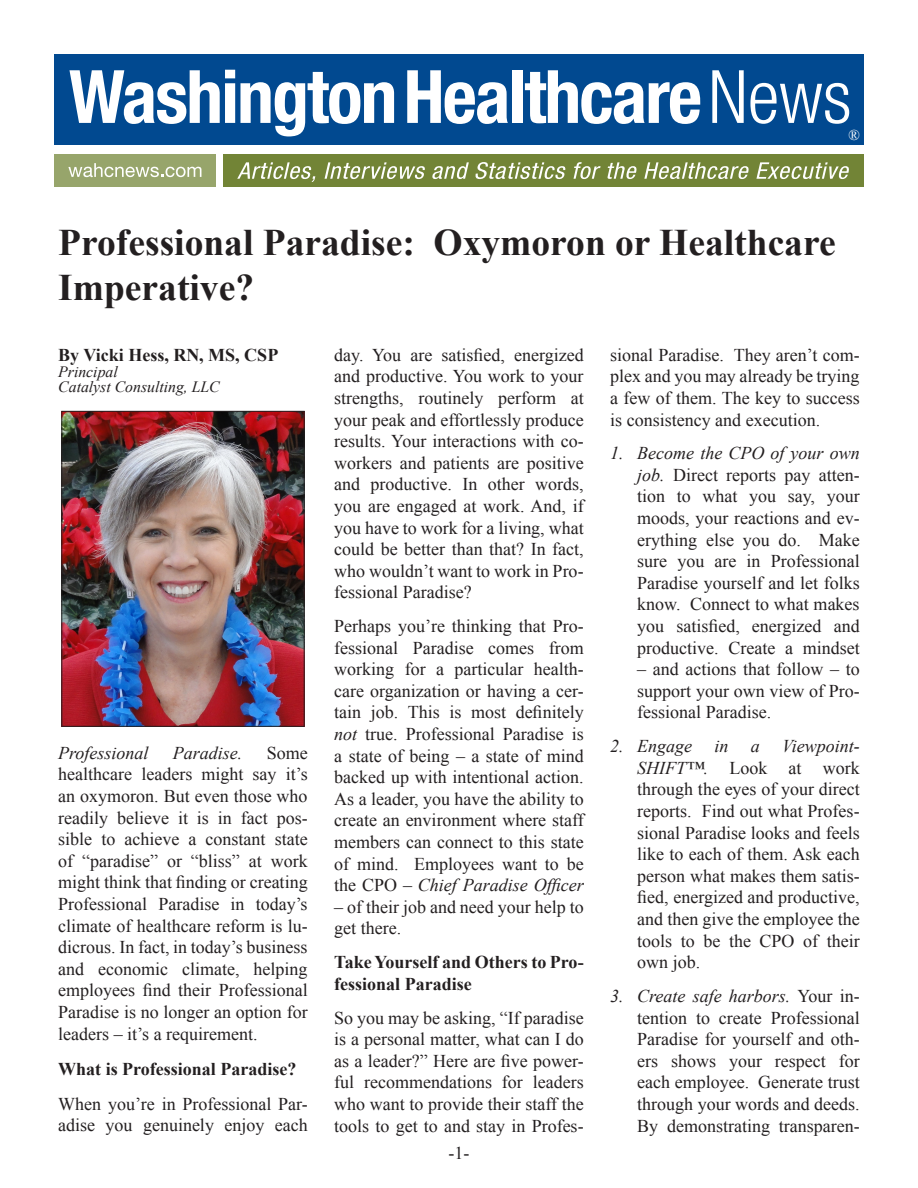
<style>
.page{position:relative;width:918px;height:1188px;background:#fff}
.page>*{position:absolute;margin:0;border:0;box-sizing:border-box;transform-origin:0 0}
.t1{font:700 37.5px/45px "Times New Roman";color:#231f20}
.t2{font:18px/21.6px "Times New Roman";color:#231f20;text-align:justify}
.t3{font:700 18px/21.6px "Times New Roman";color:#231f20}
.t4{font:italic 18px "Times New Roman";color:#231f20}
.t5{font:italic 15.75px "Times New Roman";color:#231f20}
.t6{font:15px "Times New Roman";color:#fff}
.s1{font-style:italic}
</style>
<div class="page">
<img style="left:64px;top:413px;width:238px;height:312px">
<div style="left:62px;top:411px;width:242px;height:316px;border:1px solid #231f20"></div>
<div style="left:54px;top:54px;width:810px;height:91px;background:#014990"></div>
<div style="left:54px;top:154px;width:162px;height:33px;background:#97a56b"></div>
<div style="left:224px;top:154px;width:640px;height:33px;background:#728436"></div>
<svg style="left:69px;top:70px;width:325px;height:66px"></svg>
<svg style="left:407px;top:70px;width:101px;height:54px"></svg>
<div style="left:512px;top:70px;width:11px;height:53px;background:#fff"></div>
<svg style="left:525px;top:70px;width:175px;height:54px"></svg>
<svg style="left:712px;top:70px;width:32px;height:53px"></svg>
<svg style="left:750px;top:83px;width:99px;height:41px"></svg>
<svg style="left:237px;top:162px;width:78px;height:20px"></svg>
<svg style="left:325px;top:162px;width:100px;height:17px"></svg>
<svg style="left:432px;top:162px;width:37px;height:17px"></svg>
<svg style="left:475px;top:162px;width:91px;height:17px"></svg>
<svg style="left:574px;top:162px;width:27px;height:17px"></svg>
<svg style="left:607px;top:162px;width:30px;height:17px"></svg>
<svg style="left:644px;top:162px;width:105px;height:17px"></svg>
<svg style="left:756px;top:162px;width:93px;height:17px"></svg>
<svg style="left:68px;top:163px;width:133px;height:14px"></svg>
<p class="t6" style="left:849px;top:125px;width:13px">®</p>
<p class="t1" style="left:58px;top:219px;width:779px">Professional Paradise: Oxymoron or Healthcare<br>Imperative?</p>
<p class="t3" style="left:58px;top:344px;width:222px">By Vicki Hess, RN, MS, CSP</p>
<p class="t5" style="left:58px;top:360px;width:61px">Principal</p>
<p class="t5" style="left:58px;top:376px;width:163px">Catalyst Consulting, LLC</p>
<p class="t4" style="left:58px;top:740px;width:92px">Professional</p>
<p class="t4" style="left:173px;top:740px;width:71px">Paradise.</p>
<p class="t2" style="left:58px;top:742px;width:251px;text-indent:208px">Some healthcare leaders might say it’s an oxymoron. But even those who readily believe it is in fact pos&shy;sible to achieve a constant state of “paradise” or “bliss” at work might think that finding or creating Professional Paradise in today’s climate of healthcare reform is lu&shy;dicrous. In fact, in today’s business and economic climate, helping employees find their Professional Paradise is no longer an option for leaders – it’s a requirement.</p>
<p class="t3" style="left:58px;top:1058px;width:240px">What is Professional Paradise?</p>
<p class="t2" style="left:58px;top:1093px;width:251px">When you’re in Professional Par&shy;adise you genuinely enjoy each</p>
<p class="t2" style="left:334px;top:344px;width:251px">day. You are satisfied, energized and productive. You work to your strengths, routinely perform at your peak and effortlessly produce results. Your interactions with co&shy;workers and patients are positive and productive. In other words, you are engaged at work. And, if you have to work for a living, what could be better than that? In fact, who wouldn’t want to work in Pro&shy;fessional Paradise?</p>
<p class="t2" style="left:334px;top:615px;width:251px">Perhaps you’re thinking that Pro&shy;fessional Paradise comes from working for a particular health&shy;care organization or having a cer&shy;tain job. This is most definitely <span class="s1">not</span> true. Professional Paradise is a state of being – a state of mind backed up with intentional action.<br>As a leader, you have the ability to create an environment where staff members can connect to this state of mind. Employees want to be the CPO – <span class="s1">Chief Paradise Officer</span></p>
<p class="t2" style="left:334px;top:896px;width:251px">– of their job and need your help to get there.</p>
<p class="t3" style="left:334px;top:951px;width:251px">Take Yourself and Others to Pro&shy;fessional Paradise</p>
<p class="t2" style="left:334px;top:1006px;width:251px">So you may be asking, “If paradise is a personal matter, what can I do as a leader?” Here are five power&shy;ful recommendations for leaders who want to provide their staff the tools to get to and stay in Profes-</p>
<p class="t2" style="left:449px;top:1142px;width:22px">-1-</p>
<p class="t2" style="left:610px;top:344px;width:251px">sional Paradise. They aren’t com&shy;plex and you may already be trying a few of them. The key to success is consistency and execution.</p>
<p class="t2" style="left:637px;top:442px;width:224px;text-indent:-27px"><span class="s1">1. Become the CPO of your own job.</span> Direct reports pay atten&shy;tion to what you say, your moods, your reactions and ev&shy;erything else you do. Make sure you are in Professional Paradise yourself and let folks know. Connect to what makes you satisfied, energized and productive. Create a mindset</p>
<p class="t2" style="left:637px;top:658px;width:224px">– and actions that follow – to support your own view of Pro&shy;fessional Paradise.</p>
<p class="t2" style="left:637px;top:735px;width:224px;text-indent:-27px"><span class="s1">2. Engage in a Viewpoint-SHIFT™.</span> Look at work through the eyes of your direct reports. Find out what Profes&shy;sional Paradise looks and feels like to each of them. Ask each person what makes them satis&shy;fied, energized and productive, and then give the employee the tools to be the CPO of their own job.</p>
<p class="t2" style="left:637px;top:985px;width:224px;text-indent:-27px"><span class="s1">3. Create safe harbors.</span> Your in&shy;tention to create Professional Paradise for yourself and oth&shy;ers shows your respect for each employee. Generate trust through your words and deeds.<br>By demonstrating transparen-</p>
</div>
